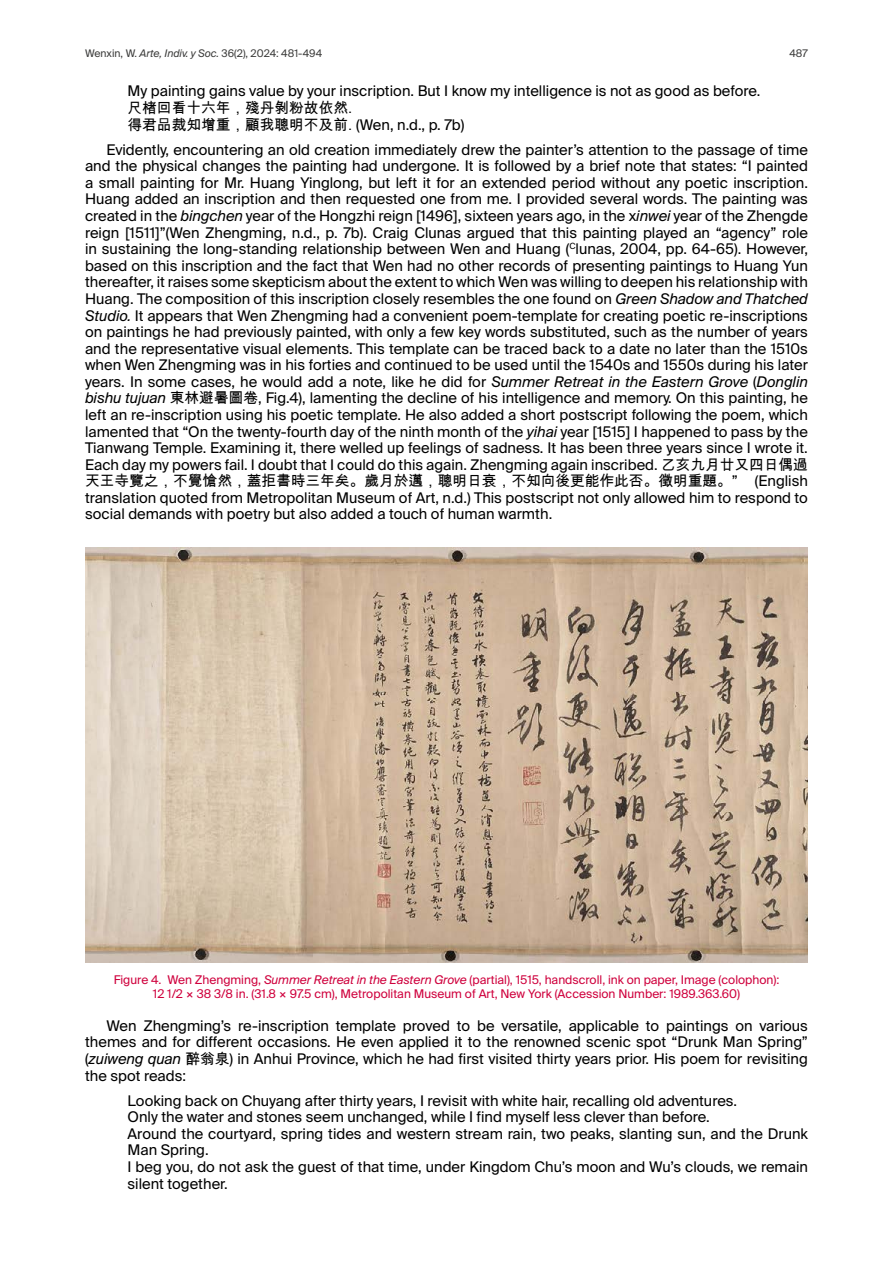
<style>
.page{position:relative;width:893px;height:1263px;background:#fff}
.page>*{position:absolute;margin:0;border:0;box-sizing:border-box;transform-origin:0 0}
.Citas{font:14.7px/16.6px "Suisse Intl";color:#000;text-align:justify}
.Citas-2{font:14.7px "Arial Unicode MS";color:#000}
.Título_elemento{font:12px/13.6px "Suisse Intl";color:#cf003d;text-align:center}
.t1{font:10.5px "Suisse Intl";color:#3c3c3b}
.s1{font-style:italic}
.s2{font-family:"Suisse Intl"}
.s3{font-family:"Arial Unicode MS"}
</style>
<div class="page">
<img style="left:85px;top:547px;width:723px;height:415px">
<p class="t1" style="left:85px;top:47px;width:239px">Wenxin, W. <span class="s1">Arte, Indiv. y Soc.</span> 36(2), 2024: 481-494</p>
<p class="t1" style="left:789px;top:47px;width:20px">487</p>
<p class="Citas" style="left:128px;top:83px;width:634px">My painting gains value by your inscription. But I know my intelligence is not as good as before.</p>
<p class="Citas-2" style="left:128px;top:97px;width:226px">尺楮回看十六年，殘丹剝粉故依然.</p>
<p class="Citas-2" style="left:128px;top:114px;width:338px">得君品裁知增重，顧我聰明不及前. <span class="s2">(Wen, n.d., p. 7b)</span></p>
<p class="Citas" style="left:85px;top:141px;width:724px;text-indent:21px">Evidently, encountering an old creation immediately drew the painter’s attention to the passage of time and the physical changes the painting had undergone. It is followed by a brief note that states: “I painted a small painting for Mr. Huang Yinglong, but left it for an extended period without any poetic inscription.<br>Huang added an inscription and then requested one from me. I provided several words. The painting was created in the <span class="s1">bingchen</span> year of the Hongzhi reign [1496], sixteen years ago, in the x<span class="s1">inwei</span> year of the Zhengde reign [1511]”(Wen Zhengming, n.d., p. 7b). Craig Clunas argued that this painting played an “agency” role in sustaining the long-standing relationship between Wen and Huang (<sup>C</sup>lunas, 2004, pp. 64-65). However, based on this inscription and the fact that Wen had no other records of presenting paintings to Huang Yun thereafter, it raises some skepticism about the extent to which Wen was willing to deepen his relationship with Huang. The composition of this inscription closely resembles the one found on <span class="s1">Green Shadow and Thatched Studio.</span> It appears that Wen Zhengming had a convenient poem-template for creating poetic re-inscriptions on paintings he had previously painted, with only a few key words substituted, such as the number of years and the representative visual elements. This template can be traced back to a date no later than the 1510s when Wen Zhengming was in his forties and continued to be used until the 1540s and 1550s during his later years. In some cases, he would add a note, like he did for <span class="s1">Summer Retreat in the Eastern Grove</span> (<span class="s1">Donglin bishu tujuan</span> <span class="s3">東林避暑圖卷</span>, Fig.4), lamenting the decline of his intelligence and memory. On this painting, he left an re-inscription using his poetic template. He also added a short postscript following the poem, which lamented that “On the twenty-fourth day of the ninth month of the <span class="s1">yihai</span> year [1515] I happened to pass by the Tianwang Temple. Examining it, there welled up feelings of sadness. It has been three years since I wrote it.<br>Each day my powers fail. I doubt that I could do this again. Zhengming again inscribed. <span class="s3">乙亥九月廿又四日偶過天王寺覽之，不覺愴然，蓋拒書時三年矣。歲月於邁，聰明日衰，不知向後更能作此否。徵明重題。</span>” (English translation quoted from Metropolitan Museum of Art, n.d.) This postscript not only allowed him to respond to social demands with poetry but also added a touch of human warmth.</p>
<p class="Título_elemento" style="left:114px;top:973px;width:667px">Figure 4. Wen Zhengming, <span class="s1">Summer Retreat in the Eastern Grove</span> (partial), 1515, handscroll, ink on paper, Image (colophon):<br>12 1/2 × 38 3/8 in. (31.8 × 97.5 cm), Metropolitan Museum of Art, New York (Accession Number: 1989.363.60)</p>
<p class="Citas" style="left:85px;top:1017px;width:724px;text-indent:21px">Wen Zhengming’s re-inscription template proved to be versatile, applicable to paintings on various themes and for different occasions. He even applied it to the renowned scenic spot “Drunk Man Spring” (<span class="s1">zuiweng quan</span> <span class="s3">醉翁泉</span>) in Anhui Province, which he had first visited thirty years prior. His poem for revisiting the spot reads:</p>
<p class="Citas" style="left:128px;top:1092px;width:611px">Looking back on Chuyang after thirty years, I revisit with white hair, recalling old adventures.</p>
<p class="Citas" style="left:128px;top:1109px;width:584px">Only the water and stones seem unchanged, while I find myself less clever than before.</p>
<p class="Citas" style="left:128px;top:1125px;width:682px">Around the courtyard, spring tides and western stream rain, two peaks, slanting sun, and the Drunk<br>Man Spring.</p>
<p class="Citas" style="left:128px;top:1158px;width:682px">I beg you, do not ask the guest of that time, under Kingdom Chu’s moon and Wu’s clouds, we remain silent together.</p>
</div>
